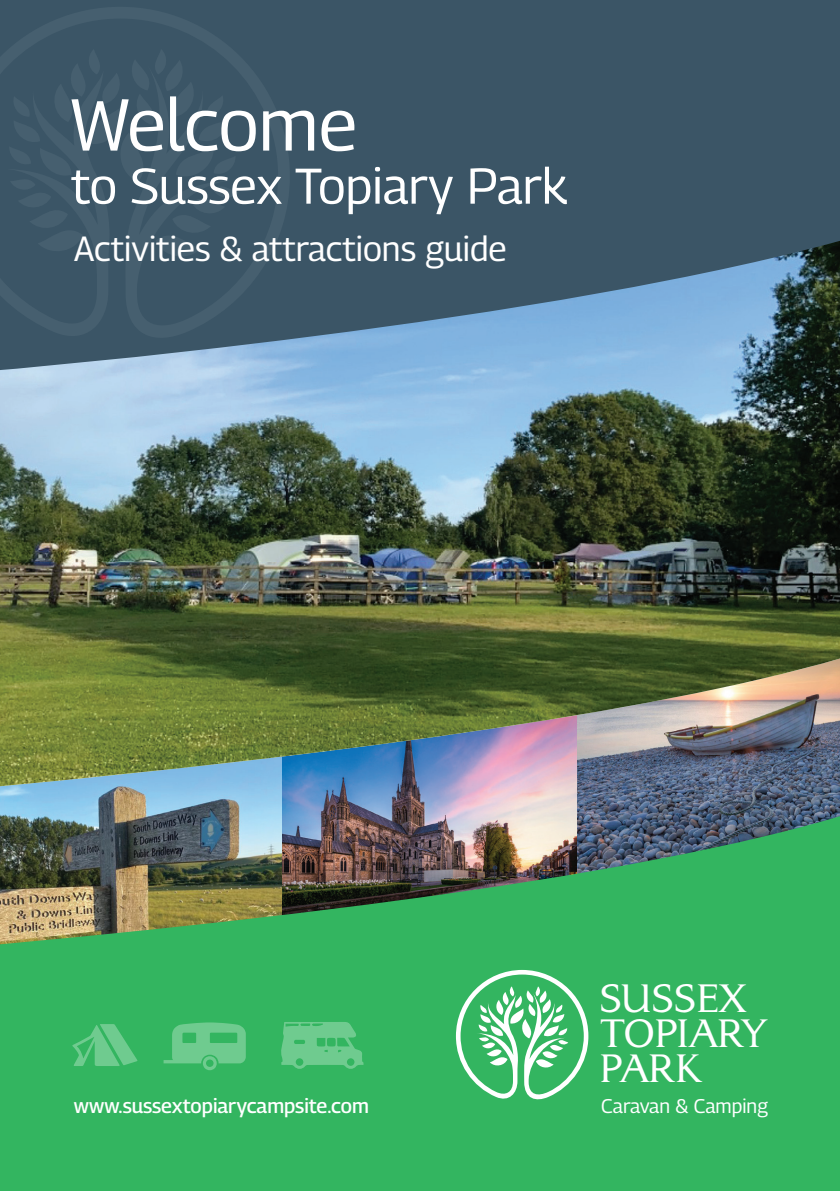
<style>
.page{position:relative;width:840px;height:1191px;background:#fff}
.page>*{position:absolute;margin:0;border:0;box-sizing:border-box;transform-origin:0 0}
.t1{font:500 79.4px/89.6px "Typo 3";color:#fff}
.t2{font:73.2px "Georama";letter-spacing:-.005em;color:#fff}
.t3{font:50px "Georama";color:#fff}
.t4{font:34.6px "Georama";color:#fff}
.t5{font:500 31px/35px "Typo 3";color:#fff}
.t6{font:500 20.2px "Georama";color:#fff}
.t7{font:19.8px "Georama";color:#fff}
</style>
<div class="page">
<img style="left:0;top:786px;width:839px;height:25px">
<img style="left:0;top:370px;width:839px;height:416px">
<img style="left:0;top:811px;width:839px;height:380px">
<svg style="left:455px;top:970px;width:133px;height:132px"></svg>
<svg style="left:72px;top:1024px;width:65px;height:42px;background:#52c078"></svg>
<svg style="left:163px;top:1022px;width:83px;height:48px;background:#58c27d"></svg>
<svg style="left:280px;top:1022px;width:83px;height:47px;background:#5dc481"></svg>
<svg style="left:0;top:0;width:839px;height:370px;background:#476479"></svg>
<svg style="left:0;top:7px;width:290px;height:339px;background:#3e5768"></svg>
<p class="t2" style="left:71px;top:72px;width:287px">Welcome</p>
<p class="t3" style="left:71px;top:150px;width:497px">to Sussex Topiary Park</p>
<p class="t4" style="left:74px;top:223px;width:434px">Activities &amp; attractions guide</p>
<h1 class="t1" style="left:318px;top:125px;width:434px">TOPIARY<br>PARK</h1>
<p class="t6" style="left:74px;top:1091px;width:296px">www.sussextopiarycampsite.com</p>
<p class="t5" style="left:599px;top:981px;width:170px">SUSSEX<br>TOPIARY<br>PARK</p>
<p class="t7" style="left:601px;top:1091px;width:168px">Caravan &amp; Camping</p>
</div>
